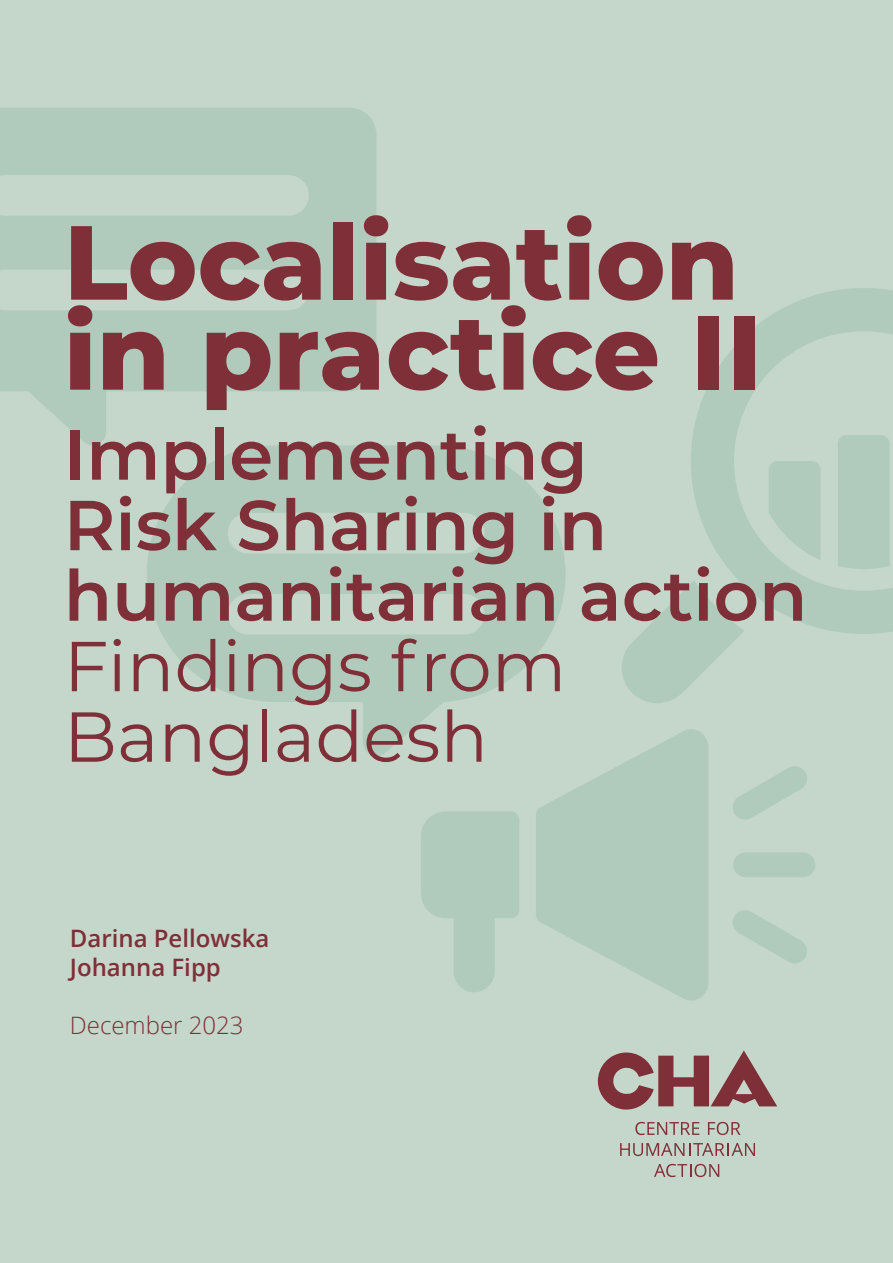
<style>
.page{position:relative;width:893px;height:1263px;background:#c4d7ca}
.page>*{position:absolute;margin:0;border:0;box-sizing:border-box;transform-origin:0 0}
.t1{font:800 105px/90px "Montserrat";color:#7f2f37}
.t2{font:600 70.5px/70.5px "Montserrat";color:#7f2f37}
.t3{font:70.5px/70.5px "Montserrat";color:#7f2f37}
.t4{font:600 24px/28.8px "Open Sans";color:#7f2f37}
.t5{font:300 24px "Open Sans";color:#7f2f37}
</style>
<div class="page">
<svg style="left:622px;top:584px;width:119px;height:119px"></svg>
<svg style="left:691px;top:288px;width:202px;height:346px;fill:#b5cebf"></svg>
<svg style="left:0;top:108px;width:376px;height:337px;fill:#b0cbbc"></svg>
<svg style="left:147px;top:445px;width:419px;height:311px;fill:#b0cbbc"></svg>
<svg style="left:536px;top:728px;width:172px;height:272px;fill:#b0cbbc"></svg>
<svg style="left:421px;top:811px;width:98px;height:181px"></svg>
<div style="left:733px;top:852px;width:82px;height:25px;background:#b0cbbc;border-radius:12px"></div>
<svg style="left:733px;top:766px;width:74px;height:54px"></svg>
<svg style="left:733px;top:910px;width:74px;height:53px"></svg>
<svg style="left:598px;top:1050px;width:179px;height:60px"></svg>
<svg style="left:635px;top:1122px;width:64px;height:13px"></svg>
<svg style="left:708px;top:1122px;width:32px;height:13px"></svg>
<svg style="left:620px;top:1143px;width:135px;height:13px"></svg>
<svg style="left:654px;top:1164px;width:65px;height:13px"></svg>
<h1 class="t1" style="left:64px;top:212px;width:700px">Localisation in practice II</h1>
<p class="t2" style="left:64px;top:416px;width:745px">Implementing<br>Risk Sharing in humanitarian action</p>
<p class="t3" style="left:64px;top:628px;width:504px">Findings from<br>Bangladesh</p>
<p class="t4" style="left:70px;top:924px;width:201px">Darina Pellowska<br>Johanna Fipp</p>
<p class="t5" style="left:70px;top:1008px;width:175px">December 2023</p>
</div>
